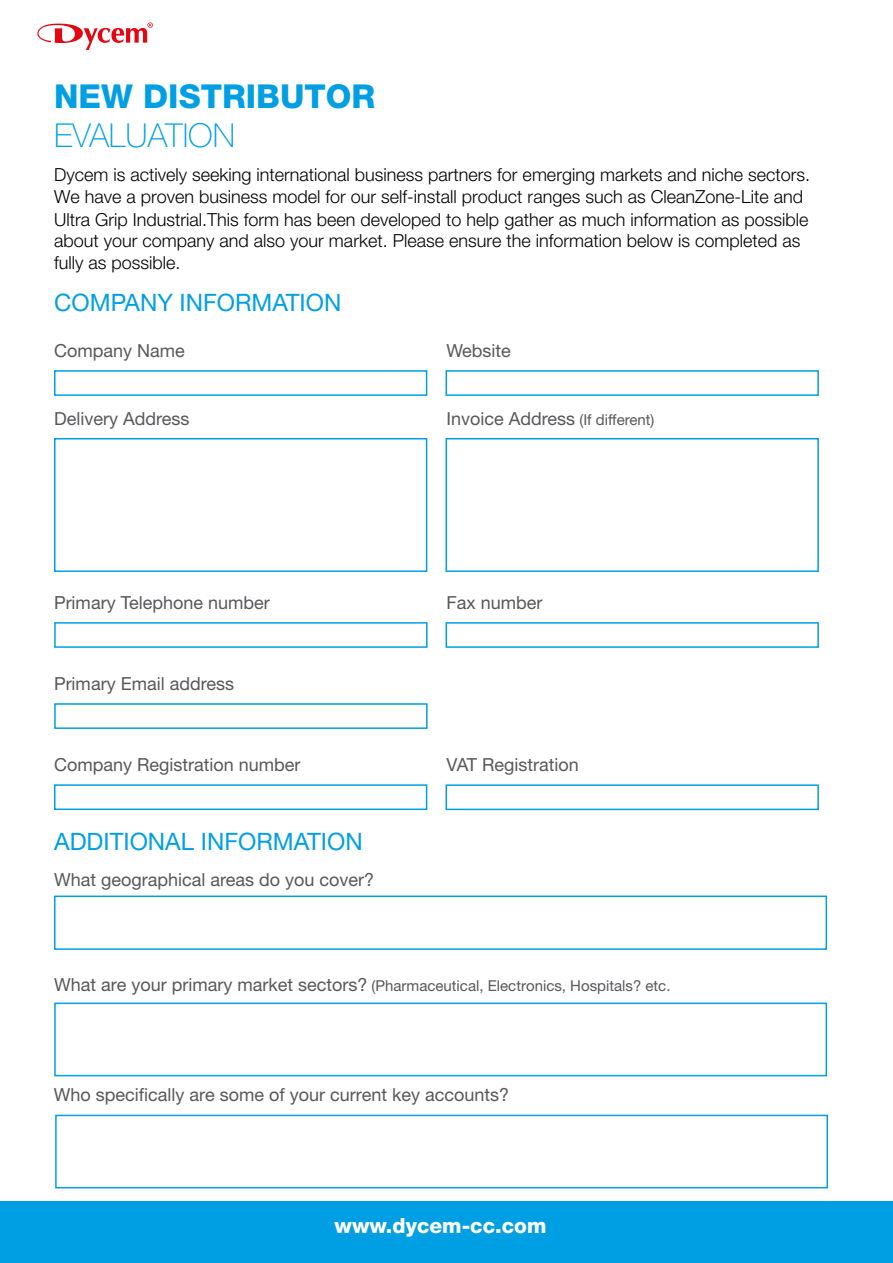
<style>
.page{position:relative;width:893px;height:1263px;background:#fff}
.page>*{position:absolute;margin:0;border:0;box-sizing:border-box;transform-origin:0 0}
.t1{font:800 33px "Helvetica Neue LT Std";color:#009fe3}
.t2{font:100 33px "Helvetica Neue LT Std";color:#009fe3}
.t3{font:24px "Helvetica Neue LT Std";color:#009fe3}
.t4{font:800 21px "Helvetica Neue LT Std";color:#fff}
.t5{font:300 18px/21.9px "Helvetica Neue LT Std";color:#000}
.t6{font:18px "Helvetica Neue LT Std";color:#58585b}
.t7{font:15px "Helvetica Neue LT Std";color:#58585b}
.s1{font-size:15px}
.s2{font-size:18px}
</style>
<div class="page">
<svg style="left:37px;top:22px;width:116px;height:28px"></svg>
<div style="left:54px;top:370px;width:373px;height:26px;border:2px solid #009fe3"></div>
<div style="left:446px;top:370px;width:373px;height:26px;border:2px solid #009fe3"></div>
<div style="left:54px;top:622px;width:374px;height:26px;border:2px solid #009fe3"></div>
<div style="left:446px;top:622px;width:373px;height:26px;border:2px solid #009fe3"></div>
<div style="left:54px;top:703px;width:374px;height:26px;border:2px solid #009fe3"></div>
<div style="left:54px;top:784px;width:373px;height:26px;border:2px solid #009fe3"></div>
<div style="left:446px;top:784px;width:373px;height:26px;border:2px solid #009fe3"></div>
<div style="left:54px;top:438px;width:373px;height:134px;background:#fff;border:2px solid #009fe3"></div>
<div style="left:446px;top:438px;width:373px;height:134px;border:2px solid #009fe3"></div>
<div style="left:54px;top:1002px;width:773px;height:74px;border:2px solid #009fe3"></div>
<div style="left:54px;top:895px;width:773px;height:55px;border:2px solid #009fe3"></div>
<div style="left:0;top:1201px;width:893px;height:62px;background:#009fe3"></div>
<div style="left:55px;top:1115px;width:773px;height:73px;border:2px solid #009fe3"></div>
<h1 class="t1" style="left:54px;top:76px;width:323px">NEW DISTRIBUTOR</h1>
<h1 class="t2" style="left:54px;top:117px;width:183px">EVALUATION</h1>
<p class="t5" style="left:54px;top:163px;width:757px">Dycem is actively seeking international business partners for emerging markets and niche sectors.<br>We have a proven business model for our self-install product ranges such as CleanZone-Lite and Ultra Grip Industrial.This form has been developed to help gather as much information as possible about your company and also your market. Please ensure the information below is completed as fully as possible.</p>
<h2 class="t3" style="left:54px;top:288px;width:289px">COMPANY INFORMATION</h2>
<p class="t6" style="left:54px;top:340px;width:132px">Company Name</p>
<p class="t6" style="left:446px;top:340px;width:66px">Website</p>
<p class="t6" style="left:54px;top:408px;width:137px">Delivery Address</p>
<p class="t6" style="left:447px;top:408px;width:209px">Invoice Address <span class="s1">(If different)</span></p>
<p class="t6" style="left:54px;top:592px;width:217px">Primary Telephone number</p>
<p class="t6" style="left:447px;top:592px;width:98px">Fax number</p>
<p class="t6" style="left:54px;top:673px;width:182px">Primary Email address</p>
<p class="t6" style="left:54px;top:754px;width:248px">Company Registration number</p>
<p class="t6" style="left:447px;top:754px;width:134px">VAT Registration</p>
<h2 class="t3" style="left:54px;top:827px;width:310px">ADDITIONAL INFORMATION</h2>
<p class="t6" style="left:54px;top:868px;width:322px">What geographical areas do you cover?</p>
<p class="t7" style="left:54px;top:977px;width:618px"><span class="s2">What are your primary market sectors?</span> (Pharmaceutical, Electronics, Hospitals? etc.</p>
<p class="t6" style="left:54px;top:1083px;width:457px">Who specifically are some of your current key accounts?</p>
<p class="t4" style="left:334px;top:1213px;width:214px">www.dycem-cc.com</p>
</div>
